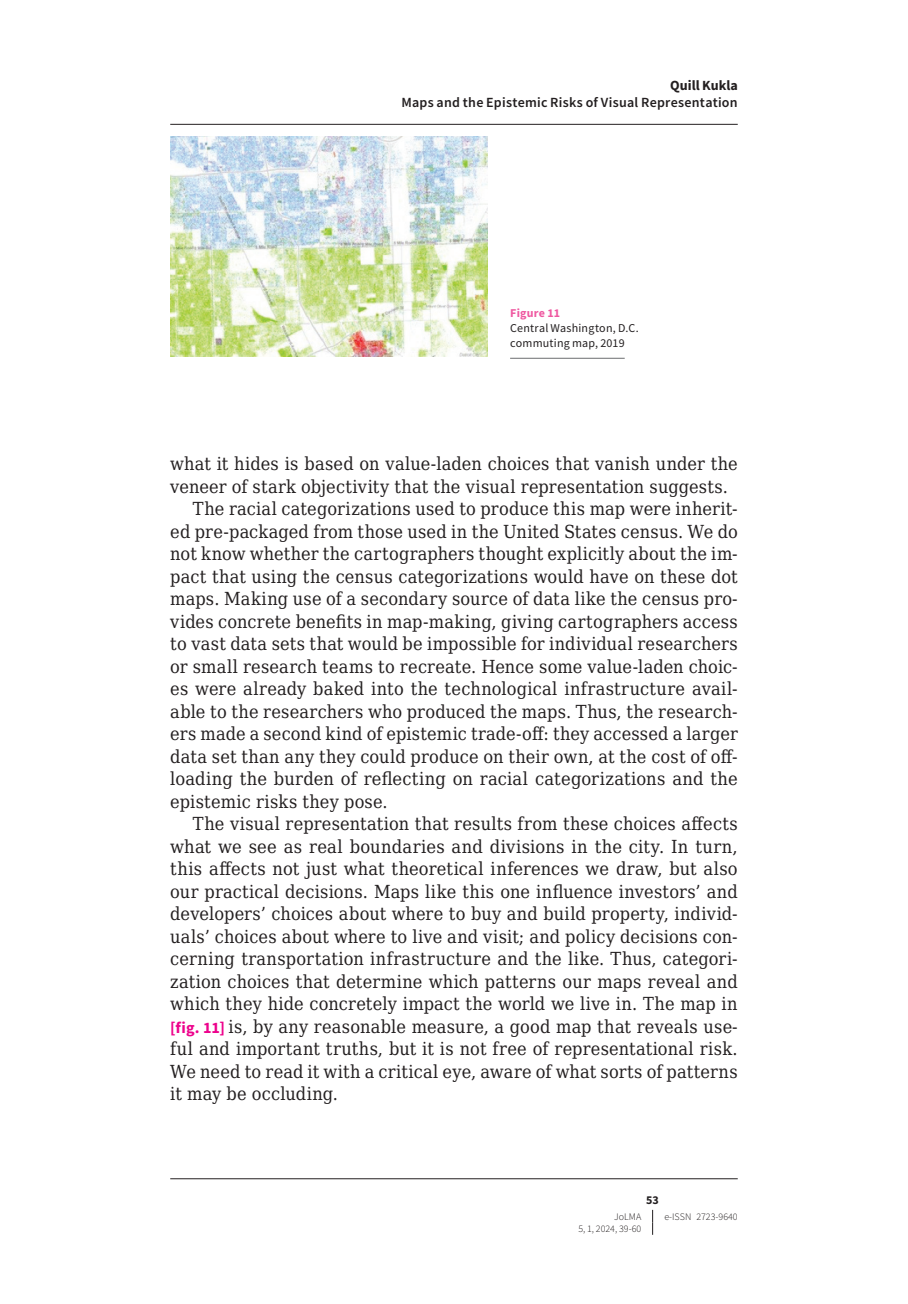
<style>
.page{position:relative;width:908px;height:1304px;background:#fff}
.page>*{position:absolute;margin:0;border:0;box-sizing:border-box;transform-origin:0 0}
.t1{font:18px "DejaVu Serif Condensed";letter-spacing:.01em;color:#231f20}
.t2{font:600 14px "Source Sans Pro";letter-spacing:.02em;color:#231f20}
.t3{font:700 14px "Source Sans Pro";color:#231f20}
.t4{font:12px/15px "Source Sans Pro";letter-spacing:.02em;color:#231f20}
.t5{font:700 12px "Source Sans Pro";letter-spacing:.02em;color:#ef59a1}
.t6{font:700 12px "Source Sans Pro";color:#231f20}
.t7{font:300 10px "Source Sans Pro";color:#231f20}
.s1{font-family:"Source Sans Pro";font-weight:700;font-size:16px;color:#ed028c}
</style>
<div class="page">
<svg style="left:652px;top:1210px;width:1px;height:25px"></svg>
<img style="left:170px;top:136px;width:317px;height:221px">
<hr style="left:510px;top:358px;width:114px;height:1px;background:#6c6d70">
<hr style="left:170px;top:124px;width:567px;height:1px;background:#231f20">
<hr style="left:170px;top:1178px;width:567px;height:1px;background:#231f20">
<p class="t3" style="left:670px;top:76px;width:69px">Quill Kukla</p>
<p class="t2" style="left:401px;top:94px;width:337px">Maps and the Epistemic Risks of Visual Representation</p>
<p class="t5" style="left:510px;top:305px;width:52px">Figure 11</p>
<p class="t4" style="left:510px;top:320px;width:130px">Central Washington, D.C. commuting map, 2019</p>
<p class="t1" style="left:170px;top:450px;width:568px">what it hides is based on value‑laden choices that vanish under the</p>
<p class="t1" style="left:170px;top:473px;width:559px">veneer of stark objectivity that the visual representation suggests.</p>
<p class="t1" style="left:193px;top:495px;width:546px">The racial categorizations used to produce this map were inherit‑</p>
<p class="t1" style="left:170px;top:518px;width:568px">ed pre‑packaged from those used in the United States census. We do</p>
<p class="t1" style="left:170px;top:540px;width:568px">not know whether the cartographers thought explicitly about the im‑</p>
<p class="t1" style="left:170px;top:563px;width:568px">pact that using the census categorizations would have on these dot</p>
<p class="t1" style="left:170px;top:585px;width:568px">maps. Making use of a secondary source of data like the census pro‑</p>
<p class="t1" style="left:170px;top:608px;width:568px">vides concrete benefits in map‑making, giving cartographers access</p>
<p class="t1" style="left:170px;top:630px;width:568px">to vast data sets that would be impossible for individual researchers</p>
<p class="t1" style="left:170px;top:653px;width:568px">or small research teams to recreate. Hence some value‑laden choic‑</p>
<p class="t1" style="left:170px;top:675px;width:568px">es were already baked into the technological infrastructure avail‑</p>
<p class="t1" style="left:170px;top:698px;width:568px">able to the researchers who produced the maps. Thus, the research‑</p>
<p class="t1" style="left:170px;top:720px;width:568px">ers made a second kind of epistemic trade‑off: they accessed a larger</p>
<p class="t1" style="left:170px;top:743px;width:568px">data set than any they could produce on their own, at the cost of off‑</p>
<p class="t1" style="left:170px;top:765px;width:568px">loading the burden of reflecting on racial categorizations and the</p>
<p class="t1" style="left:170px;top:788px;width:219px">epistemic risks they pose.</p>
<p class="t1" style="left:193px;top:810px;width:546px">The visual representation that results from these choices affects</p>
<p class="t1" style="left:170px;top:833px;width:568px">what we see as real boundaries and divisions in the city. In turn,</p>
<p class="t1" style="left:170px;top:855px;width:568px">this affects not just what theoretical inferences we draw, but also</p>
<p class="t1" style="left:170px;top:878px;width:568px">our practical decisions. Maps like this one influence investors’ and</p>
<p class="t1" style="left:170px;top:900px;width:568px">developers’ choices about where to buy and build property, individ‑</p>
<p class="t1" style="left:170px;top:923px;width:568px">uals’ choices about where to live and visit; and policy decisions con‑</p>
<p class="t1" style="left:170px;top:945px;width:568px">cerning transportation infrastructure and the like. Thus, categori‑</p>
<p class="t1" style="left:170px;top:968px;width:568px">zation choices that determine which patterns our maps reveal and</p>
<p class="t1" style="left:170px;top:990px;width:568px">which they hide concretely impact the world we live in. The map in</p>
<p class="t1" style="left:170px;top:1013px;width:568px"><span class="s1">[fig. 11]</span> is, by any reasonable measure, a good map that reveals use‑</p>
<p class="t1" style="left:170px;top:1035px;width:568px">ful and important truths, but it is not free of representational risk.</p>
<p class="t1" style="left:170px;top:1058px;width:568px">We need to read it with a critical eye, aware of what sorts of patterns</p>
<p class="t1" style="left:170px;top:1080px;width:169px">it may be occluding.</p>
<p class="t6" style="left:646px;top:1192px;width:14px">53</p>
<p class="t7" style="left:614px;top:1210px;width:28px">JoLMA</p>
<p class="t7" style="left:664px;top:1210px;width:75px">e-ISSN 2723-9640</p>
<p class="t7" style="left:578px;top:1223px;width:64px">5, 1, 2024, 39-60</p>
</div>
